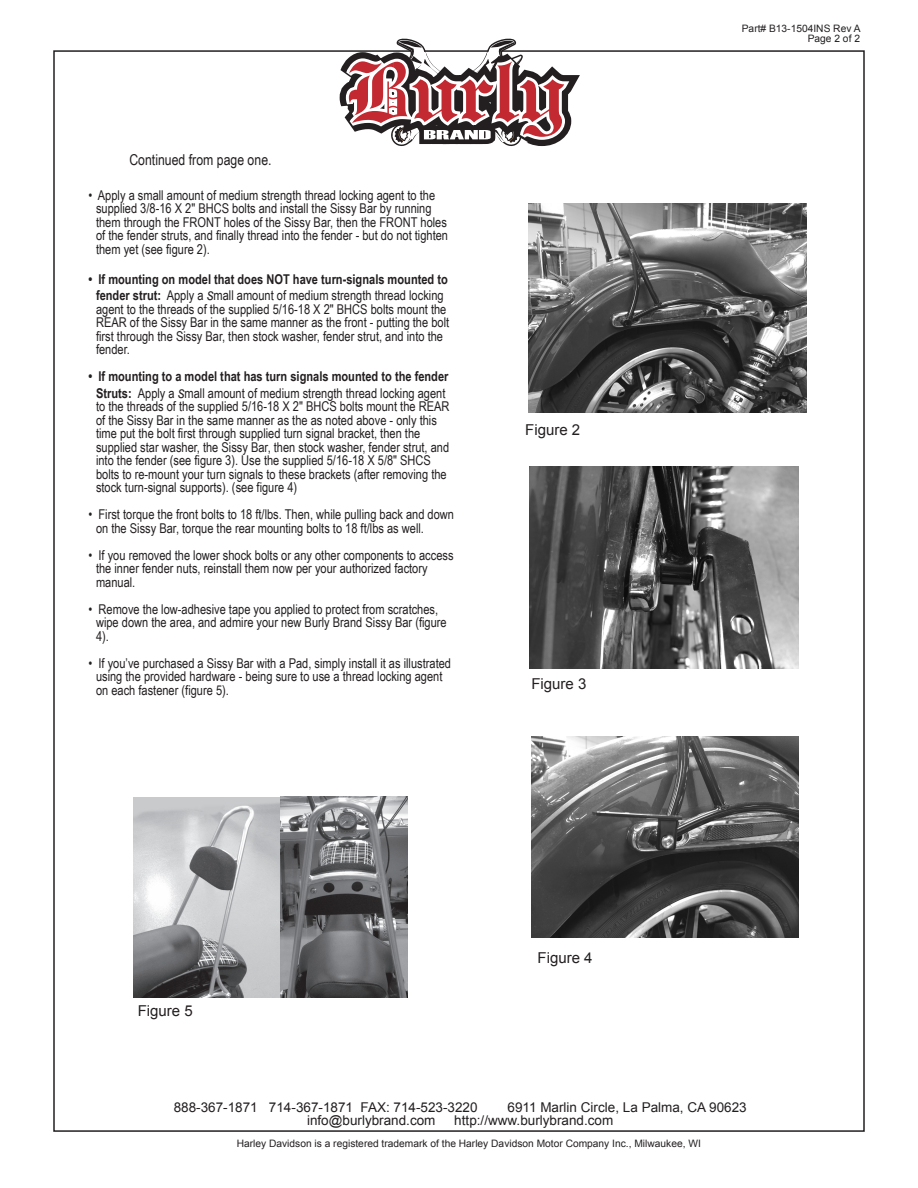
<style>
.page{position:relative;width:918px;height:1188px;background:#fff}
.page>*{position:absolute;margin:0;border:0;box-sizing:border-box;transform-origin:0 0}
.t1{font:15px "Arial";color:#231f20}
.t2{font:15px "Arial Narrow";color:#231f20}
.t3{font:13.5px/13.5px "Arial Narrow";color:#231f20}
.t4{font:700 13.5px/16.5px "Arial Narrow";color:#231f20;text-align:center}
.t5{font:13.5px "Arial";color:#231f20}
.t6{font:10.2px/10.2px "Arial";color:#231f20;text-align:right}
.s1{font-weight:400}
.s2{font-weight:400;font-style:italic;font-size:16.5px}
</style>
<div class="page">
<svg style="left:326px;top:38px;width:248px;height:109px"></svg>
<img style="left:133px;top:797px;width:274px;height:200px">
<img style="left:528px;top:204px;width:278px;height:208px">
<img style="left:529px;top:467px;width:270px;height:202px">
<img style="left:531px;top:737px;width:268px;height:200px">
<p class="t2" style="left:129px;top:148px;width:144px">Continued from page one.</p>
<p class="t3" style="left:96px;top:188px;width:354px;text-indent:-8px">• Apply a small amount of medium strength thread locking agent to the supplied 3/8-16 X 2" BHCS bolts and install the Sissy Bar by running them through the FRONT holes of the Sissy Bar, then the FRONT holes of the fender struts, and finally thread into the fender - but do not tighten them yet (see figure 2).</p>
<p class="t4" style="left:89px;top:270px;width:361px">• If mounting on model that does NOT have turn-signals mounted to fender strut: <span class="s1">Apply a</span> <span class="s2">s</span><span class="s1">mall amount of medium strength thread locking</span></p>
<p class="t3" style="left:96px;top:302px;width:355px">agent to the threads of the supplied 5/16-18 X 2" BHCS bolts mount the REAR of the Sissy Bar in the same manner as the front - putting the bolt first through the Sissy Bar, then stock washer, fender strut, and into the fender.</p>
<p class="t4" style="left:89px;top:368px;width:362px">• If mounting to a model that has turn signals mounted to the fender<br>Struts: <span class="s1">Apply a</span> <span class="s2">s</span><span class="s1">mall amount of medium strength thread locking agent</span></p>
<p class="t3" style="left:96px;top:399px;width:355px">to the threads of the supplied 5/16-18 X 2" BHCS bolts mount the REAR of the Sissy Bar in the same manner as the as noted above - only this time put the bolt first through supplied turn signal bracket, then the supplied star washer, the Sissy Bar, then stock washer, fender strut, and into the fender (see figure 3). Use the supplied 5/16-18 X 5/8" SHCS bolts to re-mount your turn signals to these brackets (after removing the stock turn-signal supports). (see figure 4)</p>
<p class="t3" style="left:96px;top:507px;width:360px;text-indent:-8px">• First torque the front bolts to 18 ft/lbs. Then, while pulling back and down on the Sissy Bar, torque the rear mounting bolts to 18 ft/lbs as well.</p>
<p class="t3" style="left:96px;top:548px;width:359px;text-indent:-8px">• If you removed the lower shock bolts or any other components to access the inner fender nuts, reinstall them now per your authorized factory manual.</p>
<p class="t3" style="left:96px;top:602px;width:352px;text-indent:-8px">• Remove the low-adhesive tape you applied to protect from scratches, wipe down the area, and admire your new Burly Brand Sissy Bar (figure<br>4).</p>
<p class="t3" style="left:96px;top:656px;width:357px;text-indent:-8px">• If you’ve purchased a Sissy Bar with a Pad, simply install it as illustrated using the provided hardware - being sure to use a thread locking agent on each fastener (figure 5).</p>
<p class="t1" style="left:525px;top:420px;width:57px">Figure 2</p>
<p class="t1" style="left:531px;top:674px;width:57px">Figure 3</p>
<p class="t1" style="left:138px;top:1001px;width:57px">Figure 5</p>
<p class="t1" style="left:538px;top:948px;width:57px">Figure 4</p>
<p class="t6" style="left:742px;top:23px;width:120px">Part# B13-1504INS Rev A<br>Page 2 of 2</p>
<p class="t5" style="left:174px;top:1098px;width:305px">888-367-1871 714-367-1871 FAX: 714-523-3220</p>
<p class="t5" style="left:508px;top:1098px;width:241px">6911 Marlin Circle, La Palma, CA 90623</p>
<p class="t5" style="left:307px;top:1112px;width:130px">info@burlybrand.com</p>
<p class="t5" style="left:454px;top:1112px;width:161px">http://www.burlybrand.com</p>
<p class="t6" style="left:237px;top:1138px;width:466px">Harley Davidson is a registered trademark of the Harley Davidson Motor Company Inc., Milwaukee, WI</p>
</div>
